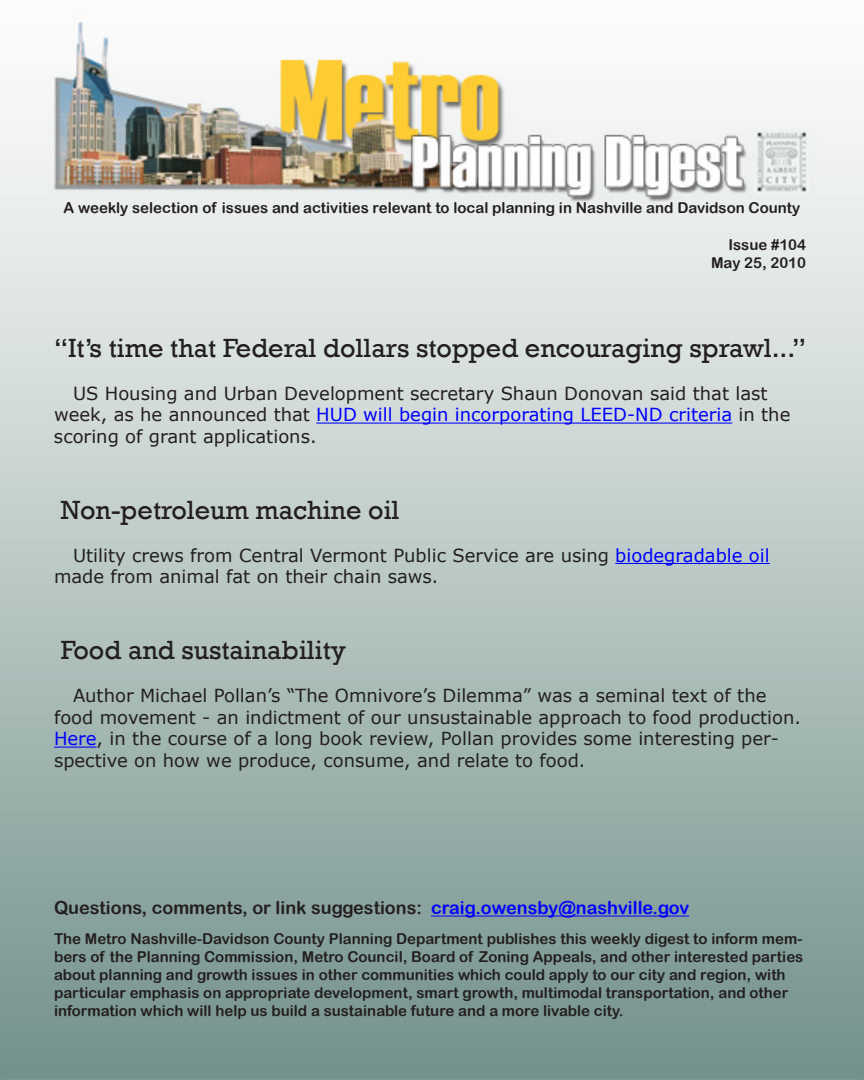
<style>
.page{position:relative;width:864px;height:1080px;background:#fff}
.page>*{position:absolute;margin:0;border:0;box-sizing:border-box;transform-origin:0 0}
.t1{font:27px "Rockwell";color:#231f20}
.t2{font:18px/21.6px "Verdana";color:#231f20}
.t3{font:18px "Arial Rounded MT Bold";color:#231f20}
.t4{font:15px/18px "Arial Rounded MT Bold";color:#231f20}
.s1{color:#00f}
</style>
<div class="page">
<img style="left:0;top:21px;width:864px;height:1059px">
<hr style="left:316px;top:423px;width:416px;height:1px;background:#00f">
<hr style="left:615px;top:563px;width:155px;height:1px;background:#00f">
<hr style="left:54px;top:747px;width:43px;height:1px;background:#00f">
<hr style="left:431px;top:916px;width:258px;height:1px;background:#00f">
<p class="t4" style="left:64px;top:199px;width:738px">A weekly selection of issues and activities relevant to local planning in Nashville and Davidson County</p>
<p class="t4" style="left:711px;top:236px;width:97px;text-align:right">Issue #104<br>May 25, 2010</p>
<h1 class="t1" style="left:54px;top:332px;width:754px">“It’s time that Federal dollars stopped encouraging sprawl...”</h1>
<p class="t2" style="left:54px;top:382px;width:738px;text-indent:19px">US Housing and Urban Development secretary Shaun Donovan said that last week, as he announced that <span class="s1">HUD will begin incorporating LEED-ND criteria</span> in the scoring of grant applications.</p>
<h1 class="t1" style="left:61px;top:494px;width:340px">Non-petroleum machine oil</h1>
<p class="t2" style="left:54px;top:544px;width:717px;text-indent:19px">Utility crews from Central Vermont Public Service are using <span class="s1">biodegradable oil </span>made from animal fat on their chain saws.</p>
<h1 class="t1" style="left:61px;top:634px;width:287px">Food and sustainability</h1>
<p class="t2" style="left:54px;top:684px;width:749px;text-indent:19px">Author Michael Pollan’s “The Omnivore’s Dilemma” was a seminal text of the food movement - an indictment of our unsustainable approach to food production.<br><span class="s1">Here</span>, in the course of a long book review, Pollan provides some interesting per&shy;spective on how we produce, consume, and relate to food.</p>
<p class="t3" style="left:54px;top:897px;width:637px">Questions, comments, or link suggestions: <span class="s1">craig.owensby@nashville.gov</span></p>
<p class="t4" style="left:54px;top:929px;width:751px">The Metro Nashville-Davidson County Planning Department publishes this weekly digest to inform mem&shy;bers of the Planning Commission, Metro Council, Board of Zoning Appeals, and other interested parties about planning and growth issues in other communities which could apply to our city and region, with particular emphasis on appropriate development, smart growth, multimodal transportation, and other information which will help us build a sustainable future and a more livable city.</p>
</div>
